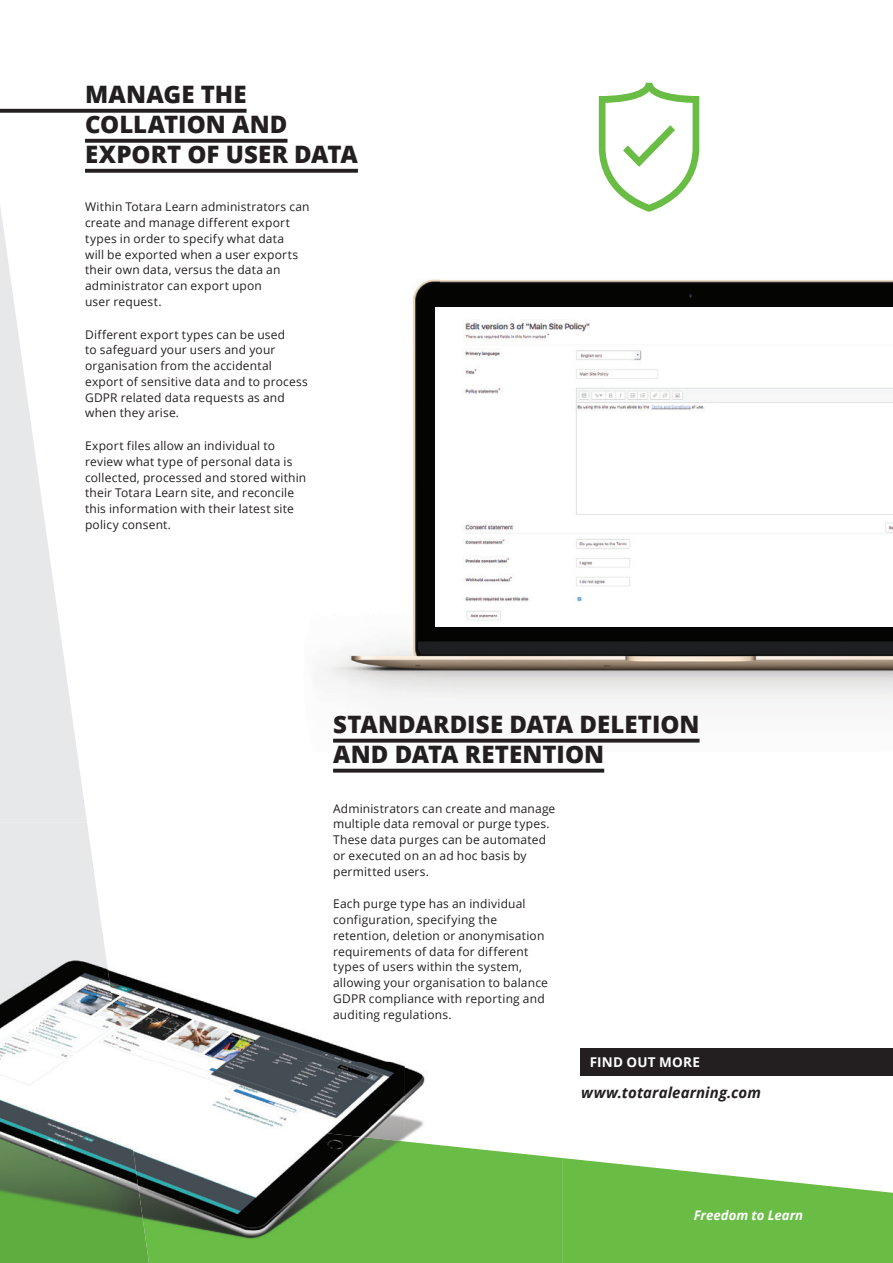
<style>
.page{position:relative;width:893px;height:1263px;background:#fff}
.page>*{position:absolute;margin:0;border:0;box-sizing:border-box;transform-origin:0 0}
.t1{font:800 24px/30px "Open Sans";color:#231f20}
.t2{font:italic 700 15px "Open Sans";letter-spacing:.005em;color:#231f20}
.t3{font:700 13.5px "Open Sans";letter-spacing:.015em;color:#fff}
.t4{font:italic 700 13.2px "Open Sans";color:#fff}
.t5{font:12px/15.8px "Open Sans";letter-spacing:.015em;color:#231f20}
</style>
<div class="page">
<svg style="left:0;top:206px;width:87px;height:616px;fill:#eeefef"></svg>
<svg style="left:563px;top:1158px;width:330px;height:105px"></svg>
<img style="left:240px;top:168px;width:200px;height:209px">
<img style="left:440px;top:280px;width:453px;height:27px">
<img style="left:413px;top:377px;width:22px;height:214px">
<img style="left:318px;top:591px;width:122px;height:178px">
<img style="left:440px;top:627px;width:453px;height:146px">
<svg style="left:599px;top:83px;width:100px;height:129px"></svg>
<div style="left:435px;top:308px;width:458px;height:319px;background:#fff"></div>
<img style="left:463px;top:321px;width:430px;height:300px">
<img style="left:128px;top:976px;width:263px;height:86px">
<img style="left:405px;top:1067px;width:20px;height:35px">
<img style="left:161px;top:1062px;width:244px;height:50px">
<img style="left:0;top:822px;width:128px;height:263px">
<img style="left:149px;top:1112px;width:414px;height:151px">
<img style="left:0;top:1099px;width:149px;height:164px">
<svg style="left:0;top:109px;width:247px;height:4px"></svg>
<svg style="left:85px;top:139px;width:202px;height:4px"></svg>
<svg style="left:85px;top:169px;width:273px;height:4px"></svg>
<svg style="left:333px;top:739px;width:367px;height:4px"></svg>
<svg style="left:333px;top:769px;width:271px;height:4px"></svg>
<div style="left:580px;top:1048px;width:313px;height:27px;background:#231f20"></div>
<h1 class="t1" style="left:85px;top:79px;width:274px">MANAGE THE<br>COLLATION AND<br>EXPORT OF USER DATA</h1>
<p class="t5" style="left:85px;top:199px;width:226px">Within Totara Learn administrators can create and manage different export types in order to specify what data<br>will be exported when a user exports their own data, versus the data an administrator can export upon<br>user request.</p>
<p class="t5" style="left:85px;top:326px;width:224px">Different export types can be used<br>to safeguard your users and your organisation from the accidental export of sensitive data and to process<br>GDPR related data requests as and when they arise.</p>
<p class="t5" style="left:85px;top:437px;width:223px">Export files allow an individual to review what type of personal data is collected, processed and stored within their Totara Learn site, and reconcile this information with their latest site policy consent.</p>
<h1 class="t1" style="left:333px;top:709px;width:368px">STANDARDISE DATA DELETION<br>AND DATA RETENTION</h1>
<p class="t5" style="left:333px;top:800px;width:224px">Administrators can create and manage multiple data removal or purge types.<br>These data purges can be automated or executed on an ad hoc basis by permitted users.</p>
<p class="t5" style="left:333px;top:896px;width:216px">Each purge type has an individual configuration, specifying the retention, deletion or anonymisation requirements of data for different types of users within the system, allowing your organisation to balance GDPR compliance with reporting and auditing regulations.</p>
<p class="t3" style="left:590px;top:1053px;width:112px">FIND OUT MORE</p>
<p class="t2" style="left:581px;top:1082px;width:181px">www.totaralearning.com</p>
<p class="t4" style="left:694px;top:1206px;width:111px">Freedom to Learn</p>
</div>
